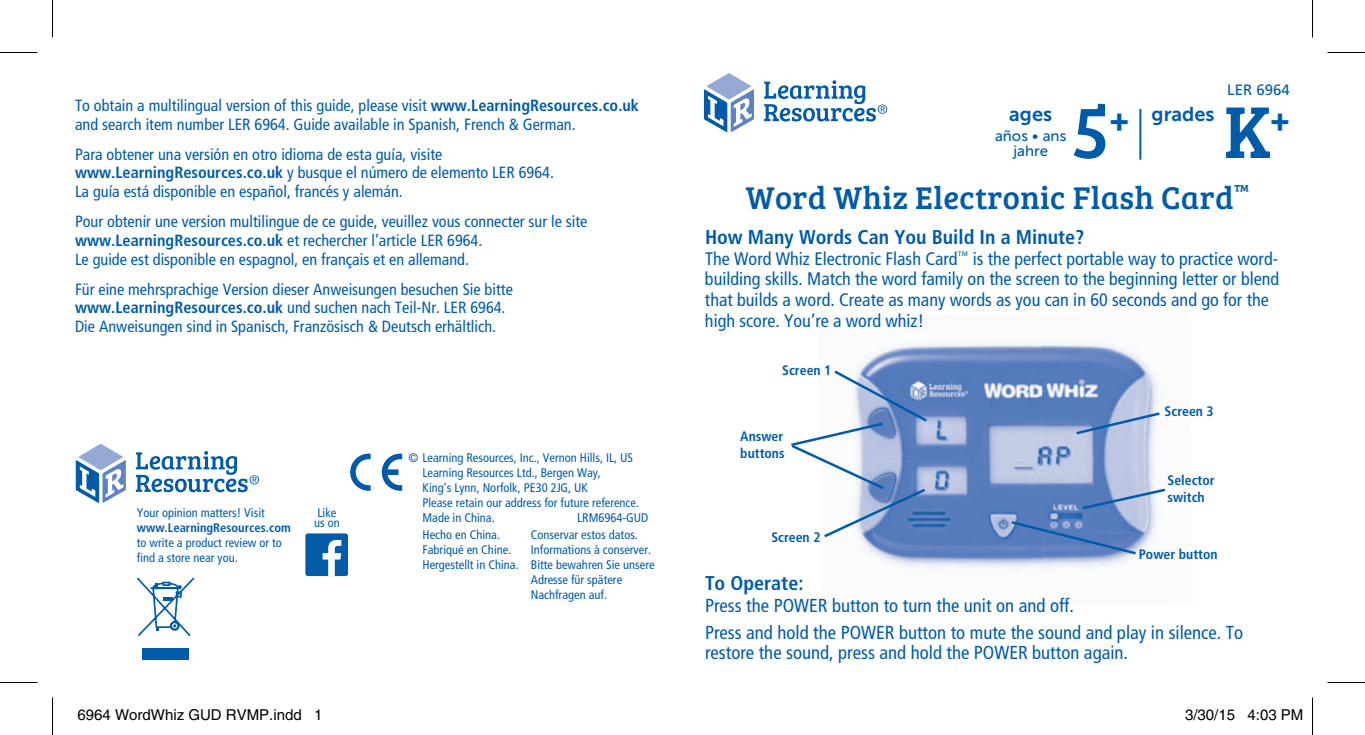
<style>
.page{position:relative;width:1365px;height:735px;background:#fff}
.page>*{position:absolute;margin:0;border:0;box-sizing:border-box;transform-origin:0 0}
.t1{font:76px "Bree Serif";color:#015ba9}
.t2{font:32.5px "Bree Serif";letter-spacing:.01em;color:#015ba9}
.t3{font:700 condensed 20px "Frutiger";color:#015ba9}
.t4{font:20px "Museo Sans 700";color:#015ba9}
.t5{font:condensed 18.75px/26.2px "Frutiger";color:#015ba9}
.t6{font:condensed 18px/20.8px "Frutiger";color:#015ba9}
.t7{font:condensed 16.25px/18.8px "Frutiger";color:#015ba9}
.t8{font:15px "Helvetica";color:#000}
.t9{font:15px/14.8px "Museo Sans 500";color:#015ba9;text-align:center}
.t10{font:15px "Frutiger";color:#015ba9}
.t11{font:700 condensed 13.75px/16.5px "Frutiger";color:#015ba9}
.t12{font:condensed 12.5px/15px "Frutiger";color:#015ba9}
.t13{font:700 condensed 12.5px "Frutiger";color:#015ba9}
.s1{font-weight:700}
</style>
<div class="page">
<img style="left:859px;top:343px;width:182px;height:117px">
<img style="left:1041px;top:342px;width:118px;height:190px">
<img style="left:858px;top:460px;width:186px;height:108px">
<img style="left:1043px;top:532px;width:112px;height:36px">
<svg style="left:791px;top:368px;width:139px;height:172px"></svg>
<svg style="left:1009px;top:519px;width:130px;height:37px;background:#5b81be"></svg>
<svg style="left:1074px;top:411px;width:86px;height:25px;background:#90a9d3"></svg>
<svg style="left:1080px;top:487px;width:86px;height:24px;background:#8fa9d2"></svg>
<div style="left:305px;top:533px;width:43px;height:43px;background:#015ba9;border-radius:2px"></div>
<svg style="left:323px;top:540px;width:18px;height:36px"></svg>
<svg style="left:350px;top:454px;width:21px;height:37px"></svg>
<svg style="left:382px;top:454px;width:20px;height:37px"></svg>
<hr style="left:1139px;top:109px;width:2px;height:51px;background:#015ba9">
<svg style="left:703px;top:73px;width:51px;height:60px"></svg>
<svg style="left:764px;top:80px;width:123px;height:42px"></svg>
<svg style="left:75px;top:444px;width:51px;height:59px"></svg>
<svg style="left:136px;top:451px;width:123px;height:41px"></svg>
<div style="left:142px;top:648px;width:47px;height:11px;background:#015ba9"></div>
<svg style="left:137px;top:578px;width:57px;height:59px"></svg>
<hr style="left:0;top:52px;width:38px;height:1px;background:#000">
<hr style="left:1328px;top:52px;width:37px;height:1px;background:#000">
<hr style="left:0;top:682px;width:38px;height:1px;background:#000">
<hr style="left:1328px;top:682px;width:37px;height:1px;background:#000">
<hr style="left:52px;top:0;width:1px;height:38px;background:#000">
<hr style="left:52px;top:698px;width:1px;height:37px;background:#000">
<hr style="left:1312px;top:0;width:1px;height:38px;background:#000">
<hr style="left:1312px;top:698px;width:1px;height:37px;background:#000">
<div style="left:1207px;top:710px;width:6px;height:10px;border:1px solid #fff;border-radius:50%"></div>
<div style="left:1206px;top:709px;width:8px;height:12px;border:1px solid #fff;border-radius:50%"></div>
<div style="left:1262px;top:710px;width:5px;height:10px;border:1px solid #fff;border-radius:50%"></div>
<div style="left:1260px;top:709px;width:8px;height:12px;border:1px solid #fff;border-radius:50%"></div>
<p class="t7" style="left:75px;top:96px;width:566px">To obtain a multilingual version of this guide, please visit <span class="s1">www.LearningResources.co.uk </span>and search item number LER 6964. Guide available in Spanish, French &amp; German.</p>
<p class="t7" style="left:75px;top:145px;width:480px">Para obtener una versión en otro idioma de esta guía, visite <span class="s1">www.LearningResources.co.uk</span> y busque el número de elemento LER 6964.<br>La guía está disponible en español, francés y alemán.</p>
<p class="t7" style="left:75px;top:212px;width:514px">Pour obtenir une version multilingue de ce guide, veuillez vous connecter sur le site <span class="s1">www.LearningResources.co.uk</span> et rechercher l’article LER 6964.<br>Le guide est disponible en espagnol, en français et en allemand.</p>
<p class="t7" style="left:75px;top:280px;width:439px">Für eine mehrsprachige Version dieser Anweisungen besuchen Sie bitte <span class="s1">www.LearningResources.co.uk</span> und suchen nach Teil-Nr. LER 6964.<br>Die Anweisungen sind in Spanisch, Französisch &amp; Deutsch erhältlich.</p>
<p class="t12" style="left:137px;top:505px;width:129px">Your opinion matters! Visit</p>
<p class="t13" style="left:137px;top:520px;width:155px">www.LearningResources.com</p>
<p class="t12" style="left:137px;top:535px;width:147px">to write a product review or to find a store near you.</p>
<p class="t12" style="left:314px;top:508px;width:27px;line-height:10px">Like us on</p>
<p class="t12" style="left:423px;top:450px;width:218px;text-indent:-14px">© Learning Resources, Inc., Vernon Hills, IL, US Learning Resources Ltd., Bergen Way,<br>King’s Lynn, Norfolk, PE30 2JG, UK<br>Please retain our address for future reference.<br>Made in China.</p>
<p class="t12" style="left:577px;top:510px;width:73px">LRM6964-GUD</p>
<p class="t12" style="left:423px;top:528px;width:79px">Hecho en China.</p>
<p class="t12" style="left:531px;top:528px;width:109px">Conservar estos datos.</p>
<p class="t12" style="left:423px;top:543px;width:90px">Fabriqué en Chine.</p>
<p class="t12" style="left:531px;top:543px;width:122px">Informations à conserver.</p>
<p class="t12" style="left:423px;top:558px;width:234px">Hergestellt in China. Bitte bewahren Sie unsere</p>
<p class="t12" style="left:531px;top:573px;width:93px">Adresse für spätere</p>
<p class="t12" style="left:531px;top:588px;width:78px">Nachfragen auf.</p>
<p class="t10" style="left:1227px;top:81px;width:64px">LER 6964</p>
<h1 class="t1" style="left:1072px;top:76px;width:221px">5<sup>+</sup> K<sup>+</sup></h1>
<p class="t4" style="left:1152px;top:103px;width:64px">grades</p>
<p class="t4" style="left:1009px;top:103px;width:44px">ages</p>
<p class="t9" style="left:995px;top:129px;width:73px">años • ans jahre</p>
<h2 class="t2" style="left:746px;top:174px;width:505px">Word Whiz Electronic Flash Card<sup>™</sup></h2>
<p class="t3" style="left:705px;top:225px;width:381px">How Many Words Can You Build In a Minute?</p>
<p class="t6" style="left:705px;top:248px;width:576px">The Word Whiz Electronic Flash Card<sup>™</sup> is the perfect portable way to practice word&shy;building skills. Match the word family on the screen to the beginning letter or blend that builds a word. Create as many words as you can in 60 seconds and go for the high score. You’re a word whiz!</p>
<p class="t11" style="left:782px;top:362px;width:51px">Screen 1</p>
<p class="t11" style="left:740px;top:428px;width:46px">Answer buttons</p>
<p class="t11" style="left:771px;top:529px;width:51px">Screen 2</p>
<p class="t11" style="left:1165px;top:403px;width:51px">Screen 3</p>
<p class="t11" style="left:1167px;top:472px;width:49px">Selector switch</p>
<p class="t11" style="left:1139px;top:546px;width:80px">Power button</p>
<p class="t3" style="left:705px;top:571px;width:100px">To Operate:</p>
<p class="t5" style="left:705px;top:593px;width:540px">Press the POWER button to turn the unit on and off.<br>Press and hold the POWER button to mute the sound and play in silence. To</p>
<p class="t5" style="left:705px;top:640px;width:425px">restore the sound, press and hold the POWER button again.</p>
<p class="t8" style="left:78px;top:706px;width:247px">6964 WordWhiz GUD RVMP.indd 1</p>
<p class="t8" style="left:1185px;top:706px;width:120px">3/30/15 4:03 PM</p>
</div>
